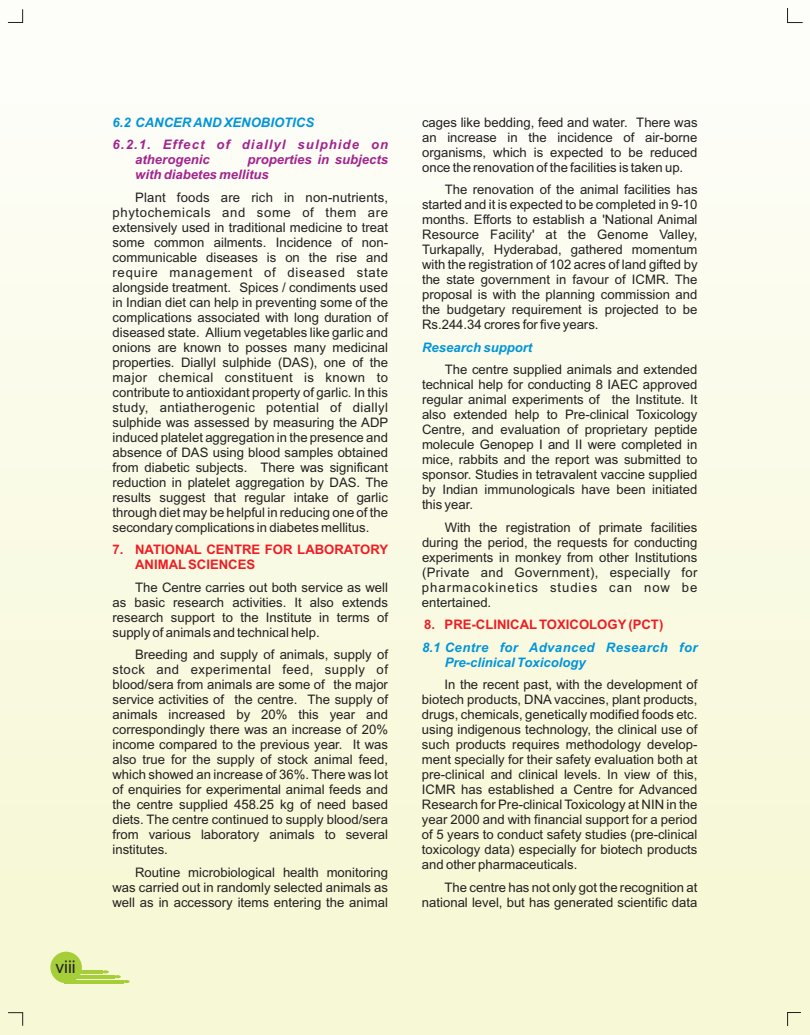
<style>
.page{position:relative;width:810px;height:1035px;background:#fff}
.page>*{position:absolute;margin:0;border:0;box-sizing:border-box;transform-origin:0 0}
.t1{font:17.5px "Arial";color:#231f20}
.t2{font:13.12px/15px "Arial";color:#231f20;text-align:justify}
.t3{font:700 13.12px/15px "Arial";color:#ee1d23}
.t4{font:italic 700 13.12px/15px "Arial";letter-spacing:.03em;color:#0095d9}
.t5{font:italic 700 13.12px/15px "Arial";letter-spacing:.08em;color:#a2238e}
.t6{font:italic 700 13.12px/15px "Arial";color:#a2238e}
.t7{font:13.12px "Arial";letter-spacing:.03em;color:#231f20}
.t8{font:italic 700 13.12px "Arial";color:#0095d9}
.t9{font:13.12px "Arial";letter-spacing:.035em;color:#231f20}
.t10{font:13.12px "Arial";letter-spacing:.055em;color:#231f20}
.t11{font:13.12px "Arial";letter-spacing:.07em;color:#231f20}
.t12{font:13.12px "Arial";letter-spacing:.045em;color:#231f20}
</style>
<div class="page">
<div style="left:0;top:0;width:810px;height:1035px;background:linear-gradient(to bottom,#fefefb,#f6f7d1)"></div>
<div style="left:50px;top:952px;width:32px;height:31px;background:#a6ce39;border-radius:50%"></div>
<hr style="left:77px;top:975px;width:37px;height:3px;background:#a6ce39">
<hr style="left:80px;top:970px;width:23px;height:4px;background:#a6ce39">
<hr style="left:64px;top:980px;width:59px;height:3px;background:#a6ce39">
<svg style="left:102px;top:970px;width:28px;height:13px"></svg>
<svg style="left:8px;top:9px;width:15px;height:14px"></svg>
<svg style="left:787px;top:8px;width:16px;height:15px"></svg>
<svg style="left:787px;top:1012px;width:14px;height:14px"></svg>
<svg style="left:8px;top:1012px;width:15px;height:14px"></svg>
<h1 class="t1" style="left:55px;top:960px;width:22px">viii</h1>
<p class="t2" style="left:422px;top:116px;width:277px">cages like bedding, feed and water. There was an increase in the incidence of air-borne organisms, which is expected to be reduced once the renovation of the facilities is taken up.</p>
<p class="t2" style="left:445px;top:183px;width:254px">The renovation of the animal facilities has</p>
<p class="t8" style="left:113px;top:117px;width:203px">6.2 CANCER AND XENOBIOTICS</p>
<p class="t5" style="left:135px;top:138px;width:254px;text-indent:-23px">6.2.1. Effect of diallyl sulphide on atherogenic</p>
<p class="t6" style="left:135px;top:153px;width:254px;text-indent:112px">properties in subjects with diabetes mellitus</p>
<p class="t2" style="left:135px;top:191px;width:254px">Plant foods are rich in non-nutrients,</p>
<p class="t2" style="left:422px;top:198px;width:277px">started and it is expected to be completed in 9-10</p>
<p class="t12" style="left:113px;top:207px;width:277px">phytochemicals and some of them are</p>
<p class="t2" style="left:422px;top:213px;width:277px">months. Efforts to establish a 'National Animal</p>
<p class="t2" style="left:113px;top:221px;width:277px">extensively used in traditional medicine to treat</p>
<p class="t2" style="left:422px;top:228px;width:277px">Resource Facility' at the Genome Valley,</p>
<p class="t2" style="left:113px;top:236px;width:277px">some common ailments. Incidence of non-</p>
<p class="t2" style="left:422px;top:243px;width:277px">Turkapally, Hyderabad, gathered momentum</p>
<p class="t2" style="left:113px;top:251px;width:277px">communicable diseases is on the rise and</p>
<p class="t2" style="left:422px;top:258px;width:277px">with the registration of 102 acres of land gifted by</p>
<p class="t10" style="left:113px;top:267px;width:277px">require management of diseased state</p>
<p class="t2" style="left:422px;top:273px;width:277px">the state government in favour of ICMR. The</p>
<p class="t2" style="left:113px;top:281px;width:277px">alongside treatment. Spices / condiments used</p>
<p class="t2" style="left:422px;top:288px;width:277px">proposal is with the planning commission and</p>
<p class="t2" style="left:113px;top:296px;width:277px">in Indian diet can help in preventing some of the</p>
<p class="t2" style="left:422px;top:303px;width:277px">the budgetary requirement is projected to be</p>
<p class="t2" style="left:113px;top:311px;width:277px">complications associated with long duration of</p>
<p class="t2" style="left:422px;top:318px;width:178px">Rs.244.34 crores for five years.</p>
<p class="t2" style="left:113px;top:326px;width:277px">diseased state. Allium vegetables like garlic and onions are known to posses many medicinal properties. Diallyl sulphide (DAS), one of the</p>
<p class="t8" style="left:422px;top:342px;width:112px">Research support</p>
<p class="t2" style="left:445px;top:363px;width:254px">The centre supplied animals and extended</p>
<p class="t9" style="left:113px;top:372px;width:277px">major chemical constituent is known to</p>
<p class="t2" style="left:422px;top:378px;width:277px">technical help for conducting 8 IAEC approved</p>
<p class="t2" style="left:113px;top:386px;width:277px">contribute to antioxidant property of garlic. In this</p>
<p class="t2" style="left:422px;top:393px;width:277px">regular animal experiments of the Institute. It</p>
<p class="t7" style="left:113px;top:402px;width:277px">study, antiatherogenic potential of diallyl</p>
<p class="t2" style="left:422px;top:408px;width:277px">also extended help to Pre-clinical Toxicology</p>
<p class="t2" style="left:113px;top:416px;width:277px">sulphide was assessed by measuring the ADP</p>
<p class="t2" style="left:422px;top:423px;width:277px">Centre, and evaluation of proprietary peptide</p>
<p class="t2" style="left:113px;top:431px;width:277px">induced platelet aggregation in the presence and</p>
<p class="t2" style="left:422px;top:438px;width:277px">molecule Genopep I and II were completed in</p>
<p class="t2" style="left:113px;top:446px;width:277px">absence of DAS using blood samples obtained</p>
<p class="t2" style="left:422px;top:453px;width:277px">mice, rabbits and the report was submitted to</p>
<p class="t2" style="left:113px;top:461px;width:277px">from diabetic subjects. There was significant</p>
<p class="t2" style="left:422px;top:468px;width:277px">sponsor. Studies in tetravalent vaccine supplied</p>
<p class="t2" style="left:113px;top:476px;width:277px">reduction in platelet aggregation by DAS. The</p>
<p class="t2" style="left:422px;top:483px;width:277px">by Indian immunologicals have been initiated</p>
<p class="t2" style="left:113px;top:491px;width:277px">results suggest that regular intake of garlic</p>
<p class="t2" style="left:422px;top:498px;width:53px">this year.</p>
<p class="t2" style="left:113px;top:506px;width:277px">through diet may be helpful in reducing one of the secondary complications in diabetes mellitus.</p>
<p class="t2" style="left:422px;top:521px;width:277px;text-indent:23px">With the registration of primate facilities during the period, the requests for conducting experiments in monkey from other Institutions (Private and Government), especially for</p>
<p class="t3" style="left:135px;top:543px;width:255px;text-indent:-23px">7. NATIONAL CENTRE FOR LABORATORY<br>ANIMALSCIENCES</p>
<p class="t2" style="left:135px;top:581px;width:254px">The Centre carries out both service as well</p>
<p class="t11" style="left:422px;top:582px;width:277px">pharmacokinetics studies can now be</p>
<p class="t2" style="left:113px;top:596px;width:277px">as basic research activities. It also extends</p>
<p class="t2" style="left:422px;top:596px;width:71px">entertained.</p>
<p class="t2" style="left:113px;top:611px;width:277px">research support to the Institute in terms of supply of animals and technical help.</p>
<p class="t2" style="left:113px;top:648px;width:277px;text-indent:23px">Breeding and supply of animals, supply of stock and experimental feed, supply of blood/sera from animals are some of the major</p>
<p class="t3" style="left:424px;top:618px;width:241px">8. PRE-CLINICALTOXICOLOGY(PCT)</p>
<p class="t4" style="left:445px;top:641px;width:254px;text-indent:-23px">8.1 Centre for Advanced Research for<br>Pre-clinical Toxicology</p>
<p class="t2" style="left:445px;top:678px;width:254px">In the recent past, with the development of</p>
<p class="t2" style="left:112px;top:693px;width:277px">service activities of the centre. The supply of</p>
<p class="t2" style="left:422px;top:693px;width:277px">biotech products, DNA vaccines, plant products,</p>
<p class="t2" style="left:112px;top:708px;width:277px">animals increased by 20% this year and</p>
<p class="t2" style="left:422px;top:708px;width:277px">drugs, chemicals, genetically modified foods etc.</p>
<p class="t2" style="left:112px;top:723px;width:277px">correspondingly there was an increase of 20%</p>
<p class="t2" style="left:422px;top:723px;width:277px">using indigenous technology, the clinical use of</p>
<p class="t2" style="left:112px;top:738px;width:277px">income compared to the previous year. It was</p>
<p class="t2" style="left:422px;top:738px;width:277px">such products requires methodology develop-</p>
<p class="t2" style="left:112px;top:753px;width:277px">also true for the supply of stock animal feed,</p>
<p class="t2" style="left:422px;top:753px;width:277px">ment specially for their safety evaluation both at</p>
<p class="t2" style="left:112px;top:768px;width:277px">which showed an increase of 36%. There was lot</p>
<p class="t2" style="left:422px;top:768px;width:277px">pre-clinical and clinical levels. In view of this,</p>
<p class="t2" style="left:112px;top:783px;width:277px">of enquiries for experimental animal feeds and</p>
<p class="t2" style="left:422px;top:783px;width:277px">ICMR has established a Centre for Advanced</p>
<p class="t2" style="left:112px;top:798px;width:277px">the centre supplied 458.25 kg of need based</p>
<p class="t2" style="left:422px;top:798px;width:277px">Research for Pre-clinical Toxicology at NIN in the</p>
<p class="t2" style="left:112px;top:813px;width:277px">diets. The centre continued to supply blood/sera</p>
<p class="t2" style="left:422px;top:813px;width:277px">year 2000 and with financial support for a period</p>
<p class="t2" style="left:112px;top:828px;width:277px">from various laboratory animals to several</p>
<p class="t2" style="left:422px;top:828px;width:277px">of 5 years to conduct safety studies (pre-clinical</p>
<p class="t2" style="left:112px;top:843px;width:57px">institutes.</p>
<p class="t2" style="left:422px;top:843px;width:277px">toxicology data) especially for biotech products and other pharmaceuticals.</p>
<p class="t2" style="left:112px;top:866px;width:277px;text-align:right">Routine microbiological health monitoring was carried out in randomly selected animals as</p>
<p class="t2" style="left:445px;top:881px;width:254px">The centre has not only got the recognition at</p>
<p class="t2" style="left:112px;top:896px;width:277px">well as in accessory items entering the animal</p>
<p class="t2" style="left:422px;top:896px;width:277px">national level, but has generated scientific data</p>
</div>
